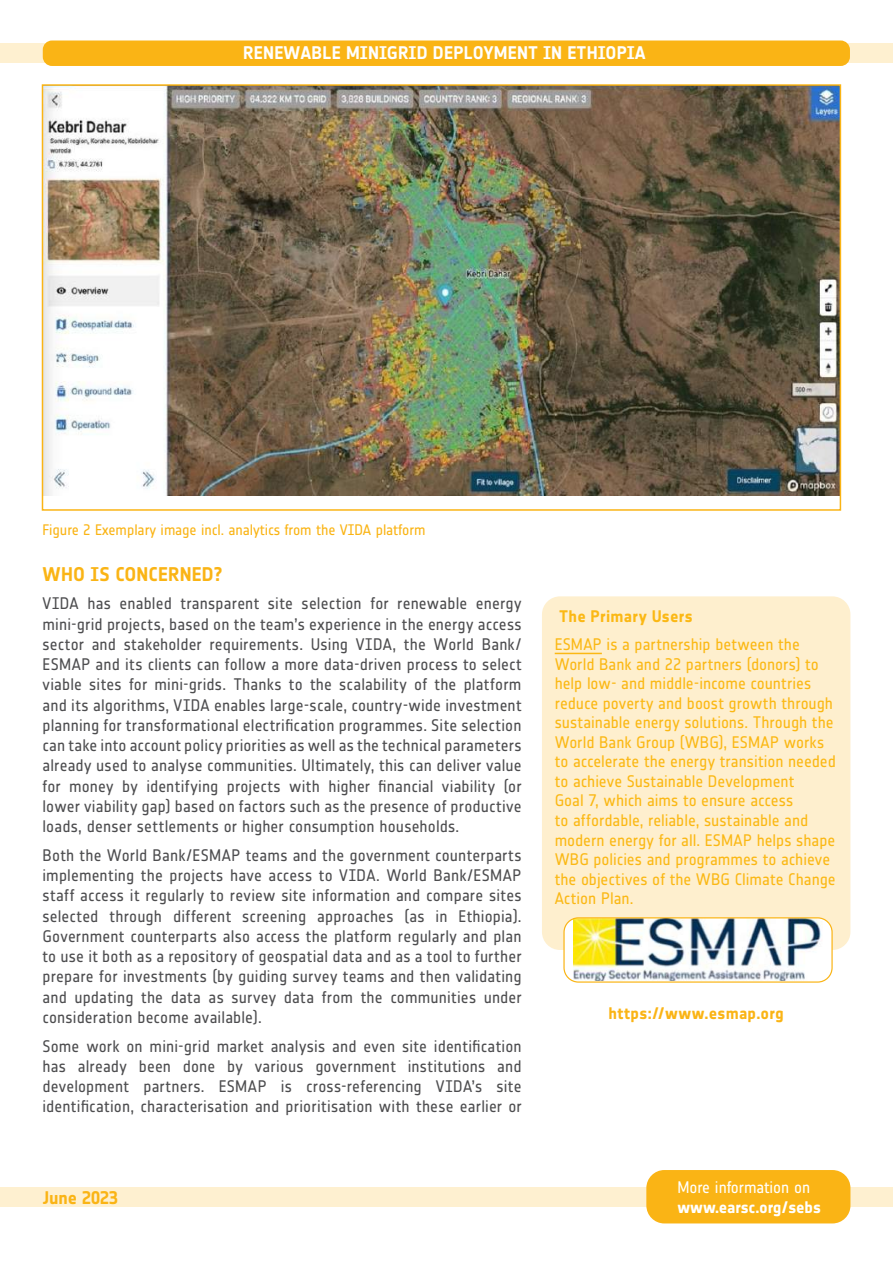
<style>
.page{position:relative;width:893px;height:1263px;background:#fff}
.page>*{position:absolute;margin:0;border:0;box-sizing:border-box;transform-origin:0 0}
.t1{font:700 19.5px "Notes Esa";letter-spacing:.01em;color:#fab415}
.t2{font:700 18px "Notes Esa";letter-spacing:.01em;color:#fff}
.t3{font:700 18px "Notes Esa";color:#fab415}
.t4{font:16.5px/20.2px "Notes Esa";letter-spacing:.005em;color:#4d4d4f;text-align:justify}
.t5{font:16.5px/19.5px "Notes Esa";letter-spacing:-.005em;color:#fbb814}
.t6{font:700 16.5px "Notes Esa";letter-spacing:.02em;color:#fab415}
.t7{font:700 16.5px "Notes Esa";letter-spacing:-.01em;color:#fff}
.t8{font:16.5px "Notes Esa";letter-spacing:-.005em;color:#fff}
.t9{font:700 16.5px "Notes Esa";letter-spacing:.015em;color:#fbb814}
.t10{font:15px "Notes Esa";letter-spacing:-.005em;color:#fab415}
</style>
<div class="page">
<div style="left:542px;top:596px;width:308px;height:354px;background:#feefce;border-radius:18px"></div>
<hr style="left:555px;top:653px;width:47px;height:1px;background:#fbb814">
<div style="left:564px;top:918px;width:268px;height:64px;background:#fff;border-radius:14px"></div>
<img style="left:574px;top:919px;width:248px;height:62px">
<div style="left:563px;top:917px;width:270px;height:66px;border:1px solid #fab415;border-radius:14px"></div>
<img style="left:45px;top:87px;width:793px;height:409px">
<div style="left:42px;top:84px;width:799px;height:427px;border:2px solid #fab415"></div>
<div style="left:0;top:44px;width:893px;height:19px;background:#fef0d0"></div>
<div style="left:43px;top:41px;width:807px;height:25px;background:#fab415;border-radius:9px"></div>
<div style="left:0;top:1187px;width:893px;height:19px;background:#fef0d0"></div>
<div style="left:646px;top:1170px;width:204px;height:53px;background:#fab415;border-radius:18px"></div>
<p class="t2" style="left:243px;top:42px;width:404px">RENEWABLE MINIGRID DEPLOYMENT IN ETHIOPIA</p>
<p class="t10" style="left:42px;top:521px;width:385px">Figure 2 Exemplary image incl. analytics from the VIDA platform</p>
<p class="t1" style="left:42px;top:562px;width:182px">WHO IS CONCERNED?</p>
<p class="t4" style="left:42px;top:593px;width:481px">VIDA has enabled transparent site selection for renewable energy mini-grid projects, based on the team’s experience in the energy access sector and stakeholder requirements. Using VIDA, the World Bank/ ESMAP and its clients can follow a more data-driven process to select viable sites for mini-grids. Thanks to the scalability of the platform and its algorithms, VIDA enables large-scale, country-wide investment planning for transformational electrification programmes. Site selection can take into account policy priorities as well as the technical parameters already used to analyse communities. Ultimately, this can deliver value for money by identifying projects with higher financial viability (or lower viability gap) based on factors such as the presence of productive loads, denser settlements or higher consumption households.</p>
<p class="t4" style="left:42px;top:845px;width:481px">Both the World Bank/ESMAP teams and the government counterparts implementing the projects have access to VIDA. World Bank/ESMAP staff access it regularly to review site information and compare sites selected through different screening approaches (as in Ethiopia).<br>Government counterparts also access the platform regularly and plan to use it both as a repository of geospatial data and as a tool to further prepare for investments (by guiding survey teams and then validating and updating the data as survey data from the communities under consideration become available).</p>
<p class="t4" style="left:42px;top:1036px;width:481px">Some work on mini-grid market analysis and even site identification has already been done by various government institutions and development partners. ESMAP is cross-referencing VIDA’s site identification, characterisation and prioritisation with these earlier or</p>
<p class="t3" style="left:43px;top:1187px;width:77px">June 2023</p>
<p class="t9" style="left:559px;top:607px;width:135px">The Primary Users</p>
<p class="t5" style="left:555px;top:635px;width:283px">ESMAP is a partnership between the World Bank and 22 partners (donors) to help low- and middle-income countries reduce poverty and boost growth through sustainable energy solutions. Through the World Bank Group (WBG), ESMAP works to accelerate the energy transition needed to achieve Sustainable Development<br>Goal 7, which aims to ensure access<br>to affordable, reliable, sustainable and modern energy for all. ESMAP helps shape WBG policies and programmes to achieve the objectives of the WBG Climate Change Action Plan.</p>
<p class="t6" style="left:608px;top:1004px;width:177px">https://www.esmap.org</p>
<p class="t8" style="left:677px;top:1177px;width:134px">More information on</p>
<p class="t7" style="left:677px;top:1197px;width:145px">www.earsc.org/sebs</p>
</div>
